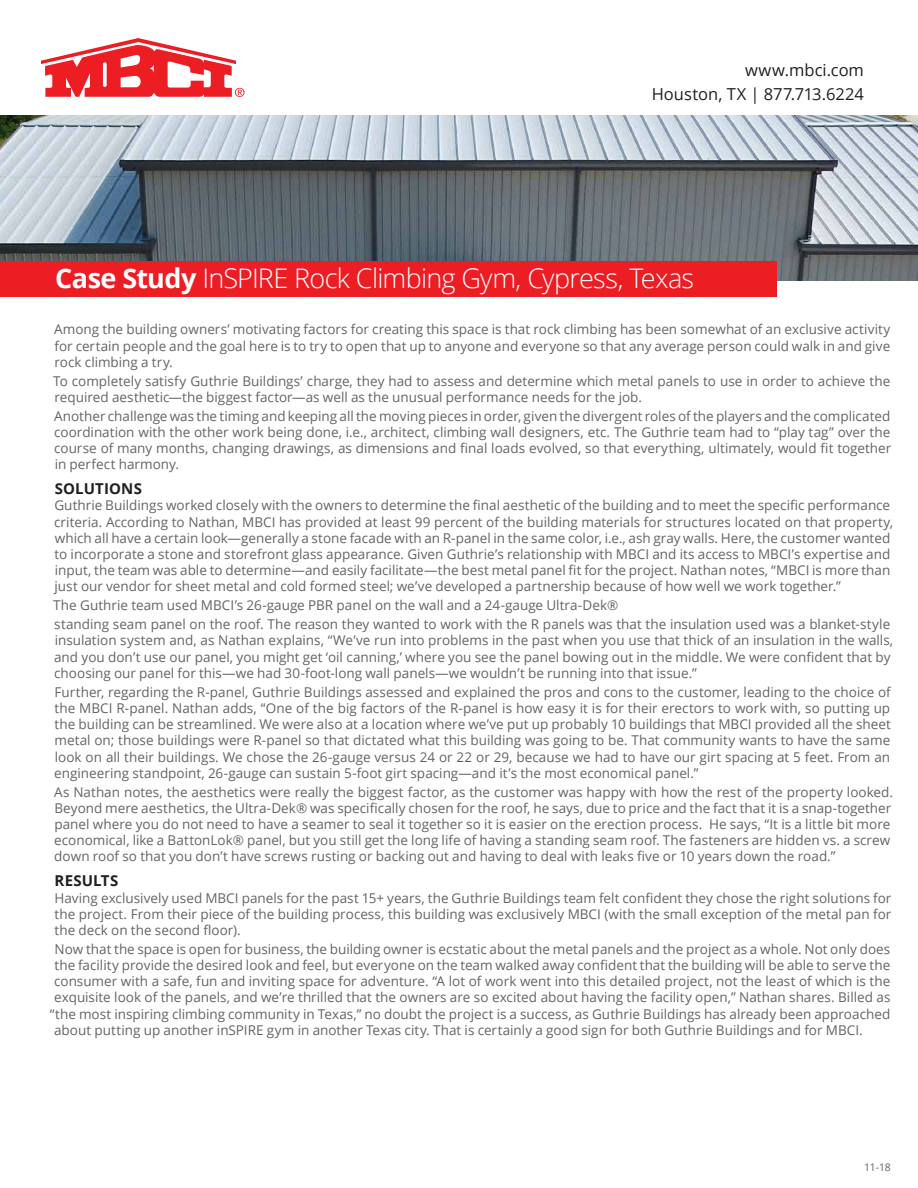
<style>
.page{position:relative;width:918px;height:1188px;background:#fff}
.page>*{position:absolute;margin:0;border:0;box-sizing:border-box;transform-origin:0 0}
.t1{font:300 27px "Open Sans";letter-spacing:-.03em;color:#fff}
.t2{font:16.5px/24.8px "Open Sans";color:#231f20;text-align:right}
.t3{font:700 15px "Open Sans";letter-spacing:.01em;color:#231f20}
.t4{font:13.5px/16.2px "Open Sans";color:#636466}
.t5{font:10.5px "Open Sans";color:#636466}
.s1{font-weight:700}
</style>
<div class="page">
<img style="left:0;top:116px;width:918px;height:164px">
<div style="left:0;top:262px;width:777px;height:35px;background:#ed1d24"></div>
<svg style="left:41px;top:38px;width:204px;height:59px"></svg>
<p class="t2" style="left:652px;top:57px;width:214px">www.mbci.com<br>Houston, TX | 877.713.6224</p>
<h1 class="t1" style="left:55px;top:260px;width:640px"><span class="s1">Case Study</span> InSPIRE Rock Climbing Gym, Cypress, Texas</h1>
<p class="t4" style="left:54px;top:321px;width:838px;text-align:justify">Among the building owners’ motivating factors for creating this space is that rock climbing has been somewhat of an exclusive activity for certain people and the goal here is to try to open that up to anyone and everyone so that any average person could walk in and give rock climbing a try.</p>
<p class="t4" style="left:53px;top:372px;width:839px">To completely satisfy Guthrie Buildings’ charge, they had to assess and determine which metal panels to use in order to achieve the required aesthetic—the biggest factor—as well as the unusual performance needs for the job.</p>
<p class="t4" style="left:54px;top:407px;width:839px;text-align:justify">Another challenge was the timing and keeping all the moving pieces in order, given the divergent roles of the players and the complicated coordination with the other work being done, i.e., architect, climbing wall designers, etc. The Guthrie team had to “play tag” over the course of many months, changing drawings, as dimensions and final loads evolved, so that everything, ultimately, would fit together in perfect harmony.</p>
<p class="t3" style="left:55px;top:478px;width:89px">SOLUTIONS</p>
<p class="t4" style="left:54px;top:497px;width:840px">Guthrie Buildings worked closely with the owners to determine the final aesthetic of the building and to meet the specific performance criteria. According to Nathan, MBCI has provided at least 99 percent of the building materials for structures located on that property, which all have a certain look—generally a stone facade with an R-panel in the same color, i.e., ash gray walls. Here, the customer wanted to incorporate a stone and storefront glass appearance. Given Guthrie’s relationship with MBCI and its access to MBCI’s expertise and input, the team was able to determine—and easily facilitate—the best metal panel fit for the project. Nathan notes, “MBCI is more than just our vendor for sheet metal and cold formed steel; we’ve developed a partnership because of how well we work together.”</p>
<p class="t4" style="left:53px;top:596px;width:839px;line-height:18.9px">The Guthrie team used MBCI’s 26-gauge PBR panel on the wall and a 24-gauge Ultra-Dek®<br>standing seam panel on the roof. The reason they wanted to work with the R panels was that the insulation used was a blanket-style</p>
<p class="t4" style="left:54px;top:632px;width:841px">insulation system and, as Nathan explains, “We’ve run into problems in the past when you use that thick of an insulation in the walls, and you don’t use our panel, you might get ‘oil canning,’ where you see the panel bowing out in the middle. We were confident that by choosing our panel for this—we had 30-foot-long wall panels—we wouldn’t be running into that issue.”</p>
<p class="t4" style="left:54px;top:683px;width:838px;text-align:justify">Further, regarding the R-panel, Guthrie Buildings assessed and explained the pros and cons to the customer, leading to the choice of the MBCI R-panel. Nathan adds, “One of the big factors of the R-panel is how easy it is for their erectors to work with, so putting up the building can be streamlined. We were also at a location where we’ve put up probably 10 buildings that MBCI provided all the sheet metal on; those buildings were R-panel so that dictated what this building was going to be. That community wants to have the same look on all their buildings. We chose the 26-gauge versus 24 or 22 or 29, because we had to have our girt spacing at 5 feet. From an engineering standpoint, 26-gauge can sustain 5-foot girt spacing—and it’s the most economical panel.”</p>
<p class="t4" style="left:54px;top:783px;width:841px">As Nathan notes, the aesthetics were really the biggest factor, as the customer was happy with how the rest of the property looked.<br>Beyond mere aesthetics, the Ultra-Dek® was specifically chosen for the roof, he says, due to price and the fact that it is a snap-together panel where you do not need to have a seamer to seal it together so it is easier on the erection process. He says, “It is a little bit more economical, like a BattonLok® panel, but you still get the long life of having a standing seam roof. The fasteners are hidden vs. a screw down roof so that you don’t have screws rusting or backing out and having to deal with leaks five or 10 years down the road.”</p>
<p class="t3" style="left:54px;top:870px;width:65px">RESULTS</p>
<p class="t4" style="left:54px;top:889px;width:838px;text-align:justify">Having exclusively used MBCI panels for the past 15+ years, the Guthrie Buildings team felt confident they chose the right solutions for the project. From their piece of the building process, this building was exclusively MBCI (with the small exception of the metal pan for the deck on the second floor).</p>
<p class="t4" style="left:54px;top:940px;width:837px">Now that the space is open for business, the building owner is ecstatic about the metal panels and the project as a whole. Not only does</p>
<p class="t4" style="left:55px;top:957px;width:837px">the facility provide the desired look and feel, but everyone on the team walked away confident that the building will be able to serve the</p>
<p class="t4" style="left:54px;top:973px;width:838px">consumer with a safe, fun and inviting space for adventure. “A lot of work went into this detailed project, not the least of which is the</p>
<p class="t4" style="left:54px;top:989px;width:838px">exquisite look of the panels, and we’re thrilled that the owners are so excited about having the facility open,” Nathan shares. Billed as</p>
<p class="t4" style="left:50px;top:1005px;width:842px">“the most inspiring climbing community in Texas,” no doubt the project is a success, as Guthrie Buildings has already been approached</p>
<p class="t4" style="left:54px;top:1021px;width:810px">about putting up another inSPIRE gym in another Texas city. That is certainly a good sign for both Guthrie Buildings and for MBCI.</p>
<p class="t5" style="left:864px;top:1160px;width:28px">11-18</p>
</div>
